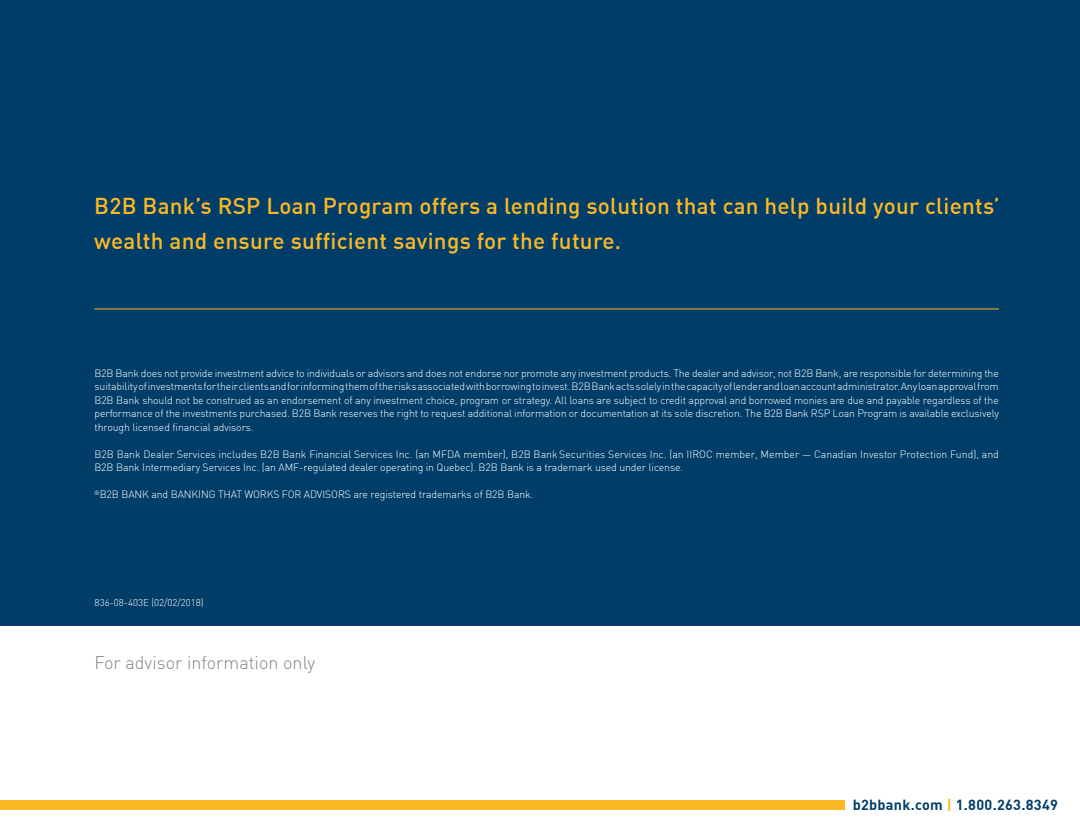
<style>
.page{position:relative;width:1080px;height:837px;background:#fff}
.page>*{position:absolute;margin:0;border:0;box-sizing:border-box;transform-origin:0 0}
.t1{font:500 22.5px/34.5px "DIN";letter-spacing:.01em;color:#fdb924}
.t2{font:300 18px "DIN";color:#828487}
.t3{font:700 14.4px "DIN";letter-spacing:.02em;color:#003e69}
.t4{font:300 10.5px/13.5px "DIN";letter-spacing:-.01em;color:#fff;text-align:justify}
.t5{font:300 9.75px "DIN";color:#fff}
.s1{color:#fdb924}
</style>
<div class="page">
<div style="left:0;top:0;width:1080px;height:626px;background:#003e69"></div>
<hr style="left:94px;top:309px;width:905px;height:1px;background:#fdb924">
<div style="left:0;top:800px;width:845px;height:10px;background:#fdb924"></div>
<h1 class="t1" style="left:94px;top:188px;width:907px">B2B Bank’s RSP Loan Program offers a lending solution that can help build your clients’ wealth and ensure sufficient savings for the future.</h1>
<p class="t4" style="left:94px;top:366px;width:906px">B2B Bank does not provide investment advice to individuals or advisors and does not endorse nor promote any investment products. The dealer and advisor, not B2B Bank, are responsible for determining the suitability of investments for their clients and for informing them of the risks associated with borrowing to invest. B2B Bank acts solely in the capacity of lender and loan account administrator. Any loan approval from B2B Bank should not be construed as an endorsement of any investment choice, program or strategy. All loans are subject to credit approval and borrowed monies are due and payable regardless of the performance of the investments purchased. B2B Bank reserves the right to request additional information or documentation at its sole discretion. The B2B Bank RSP Loan Program is available exclusively through licensed financial advisors.</p>
<p class="t4" style="left:94px;top:447px;width:906px">B2B Bank Dealer Services includes B2B Bank Financial Services Inc. (an MFDA member), B2B Bank Securities Services Inc. (an IIROC member, Member — Canadian Investor Protection Fund), and<br>B2B Bank Intermediary Services Inc. (an AMF-regulated dealer operating in Quebec). B2B Bank is a trademark used under license.</p>
<p class="t4" style="left:94px;top:488px;width:441px"><sup>®</sup>B2B BANK and BANKING THAT WORKS FOR ADVISORS are registered trademarks of B2B Bank.</p>
<p class="t5" style="left:95px;top:597px;width:110px">836-08-403E (02/02/2018)</p>
<h2 class="t2" style="left:94px;top:651px;width:222px">For advisor information only</h2>
<h3 class="t3" style="left:853px;top:795px;width:207px">b2bbank.com <span class="s1">|</span> 1.800.263.8349</h3>
</div>
